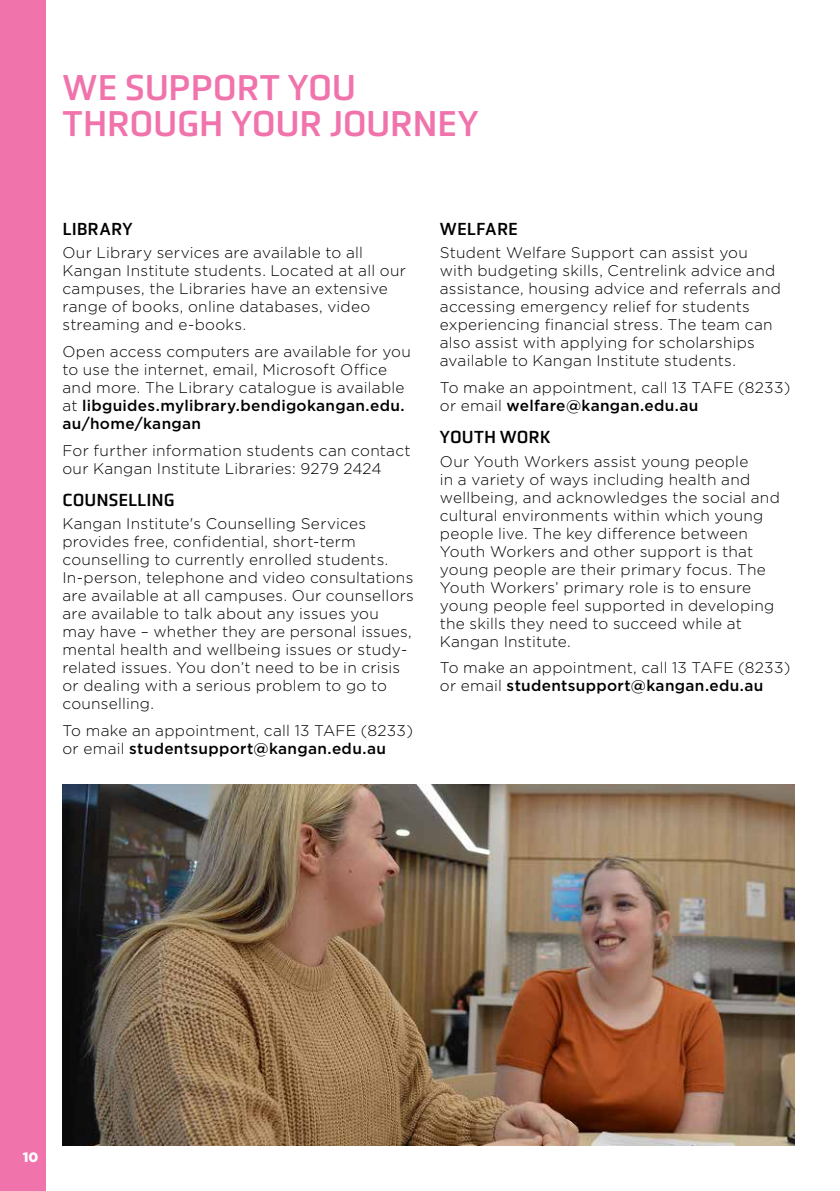
<style>
.page{position:relative;width:840px;height:1191px;background:#fff}
.page>*{position:absolute;margin:0;border:0;box-sizing:border-box;transform-origin:0 0}
.t1{font:37px/36px "Obvia";letter-spacing:-.015em;color:#f173ac}
.t2{font:18px "Obvia";color:#000}
.t3{font:300 15.4px/18px "Gotham";letter-spacing:.015em;color:#000}
.t4{font:900 13.6px "Gotham";color:#fff}
.s1{font-weight:500}
</style>
<div class="page">
<div style="left:0;top:0;width:45px;height:1191px;background:#f173ac"></div>
<img style="left:62px;top:785px;width:732px;height:360px">
<h1 class="t1" style="left:62px;top:70px;width:417px">WE SUPPORT YOU<br>THROUGH YOUR JOURNEY</h1>
<p class="t2" style="left:62px;top:218px;width:71px">LIBRARY</p>
<p class="t3" style="left:62px;top:243px;width:345px">Our Library services are available to all Kangan Institute students. Located at all our campuses, the Libraries have an extensive range of books, online databases, video streaming and e-books.</p>
<p class="t3" style="left:62px;top:342px;width:350px">Open access computers are available for you to use the internet, email, Microsoft Office and more. The Library catalogue is available at <span class="s1">libguides.mylibrary.bendigokangan.edu. au/home/kangan</span></p>
<p class="t3" style="left:62px;top:440px;width:349px">For further information students can contact our Kangan Institute Libraries: 9279 2424</p>
<p class="t2" style="left:62px;top:489px;width:113px">COUNSELLING</p>
<p class="t3" style="left:62px;top:514px;width:353px">Kangan Institute's Counselling Services provides free, confidential, short-term counselling to currently enrolled students.<br>In-person, telephone and video consultations are available at all campuses. Our counsellors are available to talk about any issues you may have – whether they are personal issues, mental health and wellbeing issues or study&shy;related issues. You don’t need to be in crisis or dealing with a serious problem to go to counselling.</p>
<p class="t3" style="left:62px;top:721px;width:352px">To make an appointment, call 13 TAFE (8233) or email <span class="s1">studentsupport@kangan.edu.au</span></p>
<p class="t2" style="left:439px;top:218px;width:79px">WELFARE</p>
<p class="t3" style="left:439px;top:243px;width:342px">Student Welfare Support can assist you with budgeting skills, Centrelink advice and assistance, housing advice and referrals and accessing emergency relief for students experiencing financial stress. The team can also assist with applying for scholarships available to Kangan Institute students.</p>
<p class="t3" style="left:439px;top:378px;width:352px">To make an appointment, call 13 TAFE (8233) or email <span class="s1">welfare@kangan.edu.au</span></p>
<p class="t2" style="left:439px;top:426px;width:112px">YOUTH WORK</p>
<p class="t3" style="left:439px;top:452px;width:341px">Our Youth Workers assist young people<br>in a variety of ways including health and wellbeing, and acknowledges the social and cultural environments within which young people live. The key difference between Youth Workers and other support is that young people are their primary focus. The Youth Workers’ primary role is to ensure young people feel supported in developing the skills they need to succeed while at Kangan Institute.</p>
<p class="t3" style="left:439px;top:658px;width:352px">To make an appointment, call 13 TAFE (8233) or email <span class="s1">studentsupport@kangan.edu.au</span></p>
<p class="t4" style="left:23px;top:1148px;width:17px">10</p>
</div>
